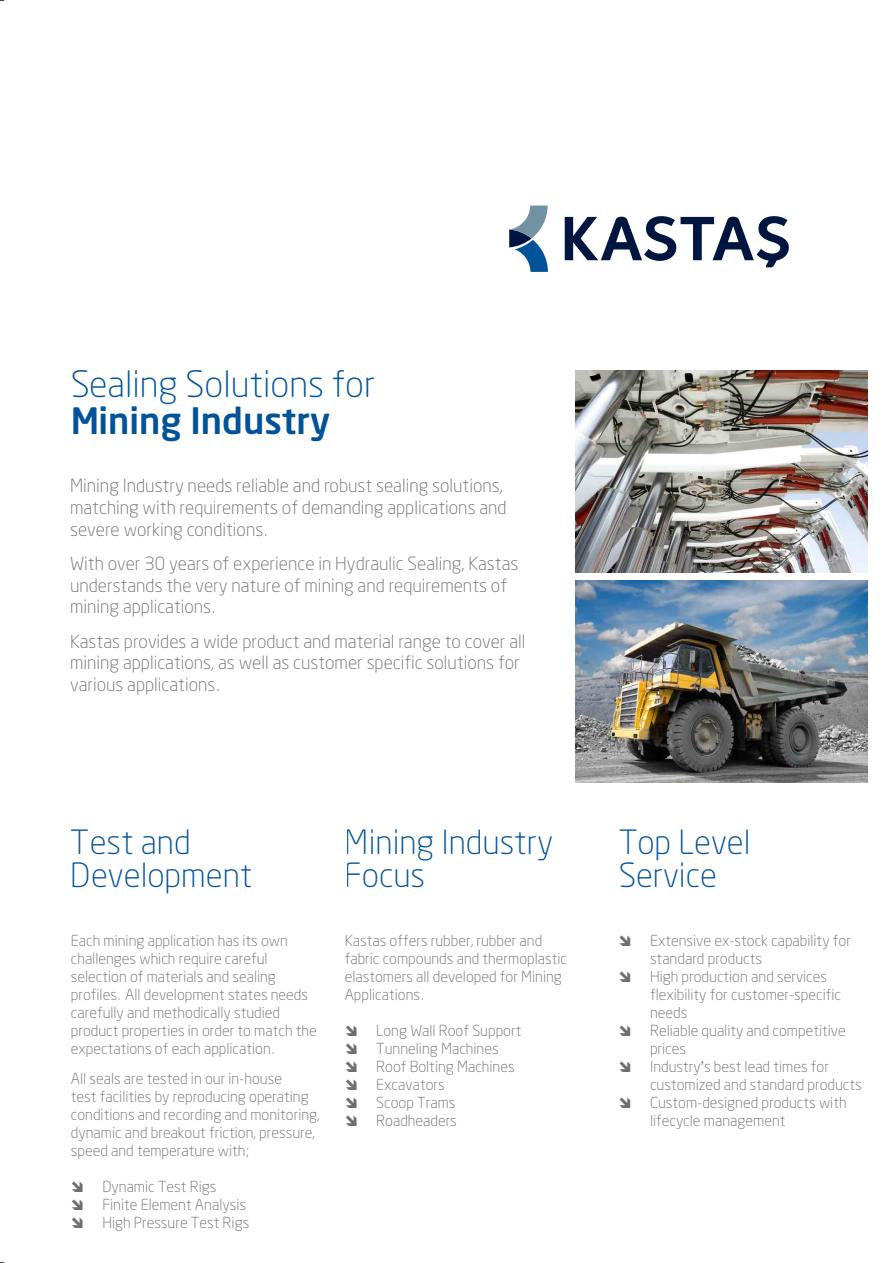
<style>
.page{position:relative;width:893px;height:1263px;background:#fff}
.page>*{position:absolute;margin:0;border:0;box-sizing:border-box;transform-origin:0 0}
.t1{font:36px "Neo Sans Light tr Rev 02";color:#005399}
.t2{font:36px "Neo Sans Medium tr Rev 02";color:#005399}
.t3{font:33px/33px "Neo Sans Light tr Rev 02";color:#005399}
.t4{font:18px/21.6px "Neo Sans Light tr Rev 02";color:#6d6e71}
.t5{font:15px/18px "Neo Sans Light tr Rev 02";color:#6d6e71}
</style>
<div class="page">
<img style="left:575px;top:371px;width:292px;height:201px">
<img style="left:575px;top:581px;width:292px;height:201px">
<svg style="left:509px;top:206px;width:39px;height:66px"></svg>
<svg style="left:565px;top:216px;width:224px;height:51px"></svg>
<h1 class="t1" style="left:70px;top:363px;width:307px">Sealing Solutions for</h1>
<h1 class="t2" style="left:70px;top:399px;width:262px">Mining Industry</h1>
<p class="t4" style="left:70px;top:475px;width:438px">Mining Industry needs reliable and robust sealing solutions, matching with requirements of demanding applications and severe working conditions.</p>
<p class="t4" style="left:70px;top:552px;width:450px">With over 30 years of experience in Hydraulic Sealing, Kastas understands the very nature of mining and requirements of mining applications.</p>
<p class="t4" style="left:70px;top:630px;width:457px">Kastas provides a wide product and material range to cover all mining applications, as well as customer specific solutions for various applications.</p>
<h2 class="t3" style="left:71px;top:825px;width:183px">Test and<br>Development</h2>
<h2 class="t3" style="left:345px;top:825px;width:210px">Mining Industry<br>Focus</h2>
<h2 class="t3" style="left:618px;top:825px;width:134px">Top Level<br>Service</h2>
<p class="t5" style="left:71px;top:931px;width:247px">Each mining application has its own challenges which require careful selection of materials and sealing profiles. All development states needs carefully and methodically studied product properties in order to match the expectations of each application.</p>
<p class="t5" style="left:71px;top:1070px;width:250px">All seals are tested in our in-house<br>test facilities by reproducing operating conditions and recording and monitoring, dynamic and breakout friction, pressure, speed and temperature with;</p>
<p class="t5" style="left:102px;top:1178px;width:148px">Dynamic Test Rigs<br>Finite Element Analysis<br>High Pressure Test Rigs</p>
<p class="t5" style="left:345px;top:931px;width:224px">Kastas offers rubber, rubber and fabric compounds and thermoplastic elastomers all developed for Mining<br>Applications.</p>
<p class="t5" style="left:376px;top:1021px;width:147px">Long Wall Roof Support<br>Tunneling Machines<br>Roof Bolting Machines<br>Excavators<br>Scoop Trams<br>Roadheaders</p>
<p class="t5" style="left:650px;top:931px;width:213px">Extensive ex-stock capability for standard products<br>High production and services flexibility for customer-specific needs<br>Reliable quality and competitive prices<br>Industry’s best lead times for customized and standard products<br>Custom-designed products with lifecycle management</p>
</div>
